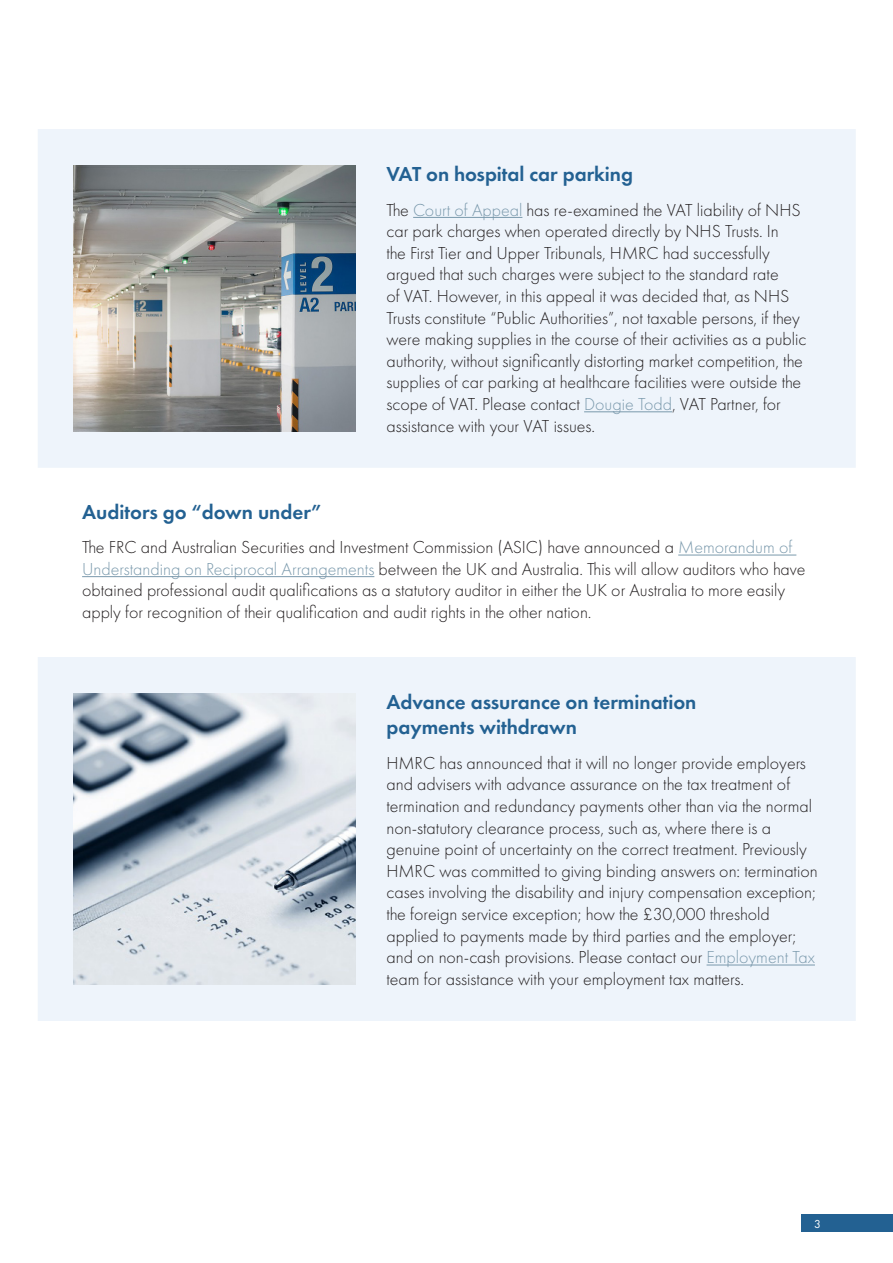
<style>
.page{position:relative;width:893px;height:1263px;background:#fff}
.page>*{position:absolute;margin:0;border:0;box-sizing:border-box;transform-origin:0 0}
.Article_title{font:600 21px/25.2px "Futura PT";color:#236192}
.Body_copy{font:300 18px/21.6px "Futura PT";color:#231f20}
.t1{font:12px "Futura PT";color:#fff}
.s1{color:#7a99ac}
</style>
<div class="page">
<div style="left:801px;top:1215px;width:92px;height:17px;background:#236192"></div>
<div style="left:38px;top:129px;width:818px;height:339px;background:#eef4fb"></div>
<img style="left:74px;top:165px;width:282px;height:267px">
<hr style="left:413px;top:217px;width:109px;height:1px;background:#7a99ac">
<hr style="left:584px;top:411px;width:88px;height:1px;background:#7a99ac">
<hr style="left:678px;top:555px;width:118px;height:1px;background:#7a99ac">
<hr style="left:82px;top:576px;width:292px;height:1px;background:#7a99ac">
<div style="left:38px;top:657px;width:818px;height:364px;background:#eef4fb"></div>
<img style="left:74px;top:693px;width:282px;height:292px">
<hr style="left:707px;top:964px;width:108px;height:1px;background:#7a99ac">
<p class="Article_title" style="left:386px;top:161px;width:248px">VAT on hospital car parking</p>
<p class="Body_copy" style="left:386px;top:199px;width:422px">The <span class="s1">Court of Appeal</span> has re-examined the VAT liability of NHS car park charges when operated directly by NHS Trusts. In<br>the First Tier and Upper Tribunals, HMRC had successfully argued that such charges were subject to the standard rate<br>of VAT. However, in this appeal it was decided that, as NHS Trusts constitute “Public Authorities”, not taxable persons, if they were making supplies in the course of their activities as a public authority, without significantly distorting market competition, the supplies of car parking at healthcare facilities were outside the scope of VAT. Please contact <span class="s1">Dougie Todd</span>, VAT Partner, for assistance with your VAT issues.</p>
<p class="Article_title" style="left:82px;top:499px;width:241px">Auditors go “down under”</p>
<p class="Body_copy" style="left:82px;top:537px;width:725px">The FRC and Australian Securities and Investment Commission (ASIC) have announced a <span class="s1">Memorandum of Understanding on Reciprocal Arrangements</span> between the UK and Australia. This will allow auditors who have obtained professional audit qualifications as a statutory auditor in either the UK or Australia to more easily apply for recognition of their qualification and audit rights in the other nation.</p>
<p class="Article_title" style="left:386px;top:689px;width:312px">Advance assurance on termination payments withdrawn</p>
<p class="Body_copy" style="left:386px;top:752px;width:433px">HMRC has announced that it will no longer provide employers and advisers with advance assurance on the tax treatment of termination and redundancy payments other than via the normal non-statutory clearance process, such as, where there is a genuine point of uncertainty on the correct treatment. Previously HMRC was committed to giving binding answers on: termination cases involving the disability and injury compensation exception; the foreign service exception; how the £30,000 threshold applied to payments made by third parties and the employer; and on non-cash provisions. Please contact our <span class="s1">Employment Tax </span>team for assistance with your employment tax matters.</p>
<p class="t1" style="left:814px;top:1217px;width:8px">3</p>
</div>
